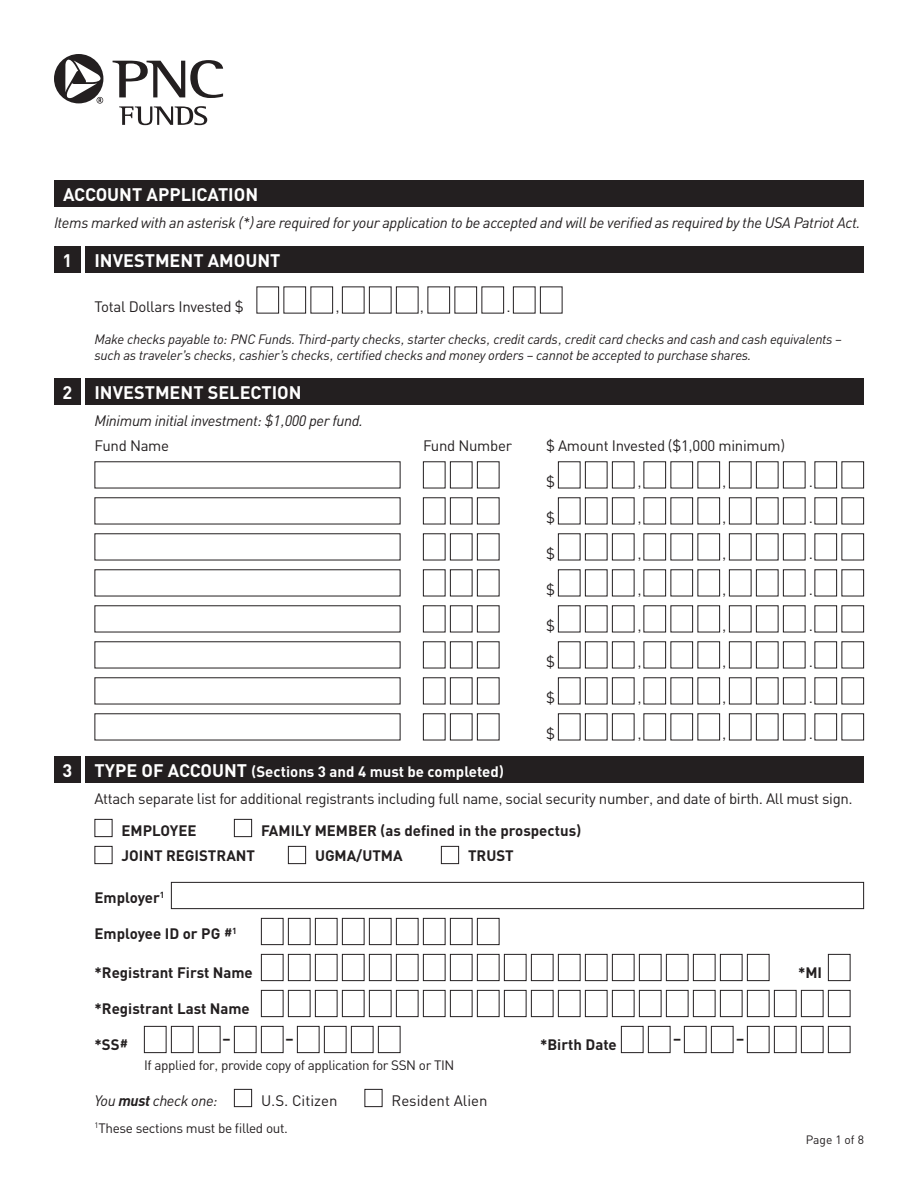
<style>
.page{position:relative;width:918px;height:1188px;background:#fff}
.page>*{position:absolute;margin:0;border:0;box-sizing:border-box;transform-origin:0 0}
.t1{font:700 18px "PNC Sans";color:#fff}
.t2{font:15px "PNC Sans";letter-spacing:-.025em;color:#231f20}
.t3{font:italic 15px "PNC Sans";letter-spacing:-.025em;color:#231f20}
.t4{font:700 15px "PNC Sans";color:#231f20}
.t5{font:700 15px "PNC Sans";color:#fff}
.t6{font:15px "PNC Sans";color:#231f20}
.t7{font:italic 13.5px/16.5px "PNC Sans";letter-spacing:-.02em;color:#231f20}
.t8{font:13.5px "PNC Sans";letter-spacing:-.025em;color:#231f20}
.t9{font:12px "PNC Sans";color:#231f20}
.s1{font-size:18px}
.s2{font-weight:700}
</style>
<div class="page">
<div style="left:54px;top:180px;width:810px;height:27px;background:#231f20"></div>
<svg style="left:113px;top:60px;width:110px;height:38px"></svg>
<svg style="left:54px;top:54px;width:49px;height:50px"></svg>
<svg style="left:119px;top:106px;width:88px;height:19px"></svg>
<div style="left:54px;top:246px;width:27px;height:27px;background:#231f20"></div>
<div style="left:54px;top:378px;width:27px;height:27px;background:#231f20"></div>
<div style="left:54px;top:756px;width:27px;height:27px;background:#231f20"></div>
<div style="left:86px;top:246px;width:778px;height:27px;background:#231f20"></div>
<div style="left:86px;top:378px;width:778px;height:27px;background:#231f20"></div>
<div style="left:86px;top:756px;width:778px;height:27px;background:#231f20"></div>
<svg style="left:94px;top:461px;width:307px;height:28px"></svg>
<svg style="left:94px;top:497px;width:307px;height:28px"></svg>
<svg style="left:94px;top:533px;width:307px;height:28px"></svg>
<svg style="left:94px;top:569px;width:307px;height:28px"></svg>
<svg style="left:94px;top:605px;width:307px;height:28px"></svg>
<svg style="left:94px;top:641px;width:307px;height:28px"></svg>
<svg style="left:94px;top:677px;width:307px;height:28px"></svg>
<svg style="left:94px;top:713px;width:307px;height:28px"></svg>
<svg style="left:171px;top:882px;width:693px;height:27px"></svg>
<svg style="left:256px;top:286px;width:77px;height:28px"></svg>
<svg style="left:558px;top:461px;width:77px;height:28px"></svg>
<svg style="left:558px;top:497px;width:77px;height:28px"></svg>
<svg style="left:558px;top:533px;width:77px;height:28px"></svg>
<svg style="left:558px;top:569px;width:77px;height:28px"></svg>
<svg style="left:558px;top:605px;width:77px;height:28px"></svg>
<svg style="left:558px;top:641px;width:77px;height:28px"></svg>
<svg style="left:558px;top:677px;width:77px;height:28px"></svg>
<svg style="left:558px;top:713px;width:77px;height:28px"></svg>
<svg style="left:423px;top:461px;width:77px;height:28px"></svg>
<svg style="left:423px;top:497px;width:77px;height:28px"></svg>
<svg style="left:423px;top:533px;width:77px;height:28px"></svg>
<svg style="left:423px;top:569px;width:77px;height:28px"></svg>
<svg style="left:423px;top:605px;width:77px;height:28px"></svg>
<svg style="left:423px;top:641px;width:77px;height:28px"></svg>
<svg style="left:423px;top:677px;width:77px;height:28px"></svg>
<svg style="left:423px;top:713px;width:77px;height:28px"></svg>
<svg style="left:342px;top:286px;width:77px;height:28px"></svg>
<svg style="left:643px;top:461px;width:77px;height:28px"></svg>
<svg style="left:643px;top:497px;width:77px;height:28px"></svg>
<svg style="left:643px;top:533px;width:77px;height:28px"></svg>
<svg style="left:643px;top:569px;width:77px;height:28px"></svg>
<svg style="left:643px;top:605px;width:77px;height:28px"></svg>
<svg style="left:643px;top:641px;width:77px;height:28px"></svg>
<svg style="left:643px;top:677px;width:77px;height:28px"></svg>
<svg style="left:643px;top:713px;width:77px;height:28px"></svg>
<svg style="left:427px;top:286px;width:77px;height:28px"></svg>
<svg style="left:729px;top:461px;width:77px;height:28px"></svg>
<svg style="left:729px;top:497px;width:77px;height:28px"></svg>
<svg style="left:729px;top:533px;width:77px;height:28px"></svg>
<svg style="left:729px;top:569px;width:77px;height:28px"></svg>
<svg style="left:729px;top:605px;width:77px;height:28px"></svg>
<svg style="left:729px;top:641px;width:77px;height:28px"></svg>
<svg style="left:729px;top:677px;width:77px;height:28px"></svg>
<svg style="left:729px;top:713px;width:77px;height:28px"></svg>
<svg style="left:513px;top:286px;width:50px;height:28px"></svg>
<svg style="left:814px;top:461px;width:50px;height:28px"></svg>
<svg style="left:814px;top:497px;width:50px;height:28px"></svg>
<svg style="left:814px;top:533px;width:50px;height:28px"></svg>
<svg style="left:814px;top:569px;width:50px;height:28px"></svg>
<svg style="left:814px;top:605px;width:50px;height:28px"></svg>
<svg style="left:814px;top:641px;width:50px;height:28px"></svg>
<svg style="left:814px;top:677px;width:50px;height:28px"></svg>
<svg style="left:814px;top:713px;width:50px;height:28px"></svg>
<svg style="left:94px;top:819px;width:19px;height:18px"></svg>
<svg style="left:234px;top:1089px;width:18px;height:18px"></svg>
<svg style="left:364px;top:1089px;width:19px;height:18px"></svg>
<svg style="left:234px;top:819px;width:18px;height:18px"></svg>
<svg style="left:94px;top:846px;width:19px;height:18px"></svg>
<svg style="left:288px;top:846px;width:18px;height:18px"></svg>
<svg style="left:441px;top:846px;width:18px;height:18px"></svg>
<svg style="left:828px;top:954px;width:23px;height:27px"></svg>
<svg style="left:144px;top:1026px;width:77px;height:27px"></svg>
<svg style="left:621px;top:1026px;width:50px;height:27px"></svg>
<svg style="left:234px;top:1026px;width:50px;height:27px"></svg>
<svg style="left:684px;top:1026px;width:50px;height:27px"></svg>
<svg style="left:747px;top:1026px;width:104px;height:27px"></svg>
<svg style="left:297px;top:1026px;width:104px;height:27px"></svg>
<svg style="left:261px;top:918px;width:239px;height:27px"></svg>
<svg style="left:261px;top:990px;width:590px;height:27px"></svg>
<svg style="left:261px;top:954px;width:509px;height:27px"></svg>
<h1 class="t1" style="left:63px;top:183px;width:197px">ACCOUNT APPLICATION</h1>
<p class="t3" style="left:54px;top:213px;width:808px">Items marked with an asterisk (*) are required for your application to be accepted and will be verified as required by the USA Patriot Act.</p>
<h1 class="t1" style="left:63px;top:249px;width:11px">1</h1>
<h1 class="t1" style="left:94px;top:249px;width:188px">INVESTMENT AMOUNT</h1>
<p class="t2" style="left:94px;top:297px;width:151px">Total Dollars Invested $</p>
<p class="t2" style="left:335px;top:297px;width:6px">,</p>
<p class="t2" style="left:420px;top:297px;width:6px">,</p>
<p class="t2" style="left:506px;top:297px;width:6px">.</p>
<p class="t7" style="left:94px;top:330px;width:749px">Make checks payable to: PNC Funds. Third-party checks, starter checks, credit cards, credit card checks and cash and cash equivalents – such as traveler’s checks, cashier’s checks, certified checks and money orders – cannot be accepted to purchase shares.</p>
<h1 class="t1" style="left:63px;top:381px;width:11px">2</h1>
<h1 class="t1" style="left:94px;top:381px;width:209px">INVESTMENT SELECTION</h1>
<p class="t3" style="left:94px;top:411px;width:270px">Minimum initial investment: $1,000 per fund.</p>
<p class="t2" style="left:95px;top:436px;width:76px">Fund Name</p>
<p class="t2" style="left:423px;top:436px;width:91px">Fund Number</p>
<p class="t2" style="left:546px;top:436px;width:240px">$ Amount Invested ($1,000 minimum)</p>
<p class="t2" style="left:546px;top:473px;width:10px">$</p>
<p class="t2" style="left:546px;top:509px;width:10px">$</p>
<p class="t2" style="left:546px;top:545px;width:10px">$</p>
<p class="t2" style="left:546px;top:581px;width:10px">$</p>
<p class="t2" style="left:546px;top:617px;width:10px">$</p>
<p class="t2" style="left:546px;top:653px;width:10px">$</p>
<p class="t2" style="left:546px;top:689px;width:10px">$</p>
<p class="t2" style="left:546px;top:725px;width:10px">$</p>
<p class="t2" style="left:638px;top:473px;width:6px">,</p>
<p class="t2" style="left:638px;top:509px;width:6px">,</p>
<p class="t2" style="left:638px;top:545px;width:6px">,</p>
<p class="t2" style="left:638px;top:581px;width:6px">,</p>
<p class="t2" style="left:638px;top:617px;width:6px">,</p>
<p class="t2" style="left:638px;top:653px;width:6px">,</p>
<p class="t2" style="left:638px;top:689px;width:6px">,</p>
<p class="t2" style="left:638px;top:725px;width:6px">,</p>
<p class="t2" style="left:722px;top:473px;width:6px">,</p>
<p class="t2" style="left:722px;top:509px;width:6px">,</p>
<p class="t2" style="left:722px;top:545px;width:6px">,</p>
<p class="t2" style="left:722px;top:581px;width:6px">,</p>
<p class="t2" style="left:722px;top:617px;width:6px">,</p>
<p class="t2" style="left:722px;top:653px;width:6px">,</p>
<p class="t2" style="left:722px;top:689px;width:6px">,</p>
<p class="t2" style="left:722px;top:725px;width:6px">,</p>
<p class="t2" style="left:809px;top:473px;width:6px">.</p>
<p class="t2" style="left:809px;top:509px;width:6px">.</p>
<p class="t2" style="left:809px;top:545px;width:6px">.</p>
<p class="t2" style="left:809px;top:581px;width:6px">.</p>
<p class="t2" style="left:809px;top:617px;width:6px">.</p>
<p class="t2" style="left:809px;top:653px;width:6px">.</p>
<p class="t2" style="left:809px;top:689px;width:6px">.</p>
<p class="t2" style="left:809px;top:725px;width:6px">.</p>
<h1 class="t1" style="left:63px;top:759px;width:11px">3</h1>
<p class="t5" style="left:94px;top:762px;width:411px"><span class="s1">TYPE OF ACCOUNT</span> (Sections 3 and 4 must be completed)</p>
<p class="t2" style="left:94px;top:789px;width:760px">Attach separate list for additional registrants including full name, social security number, and date of birth. All must sign.</p>
<p class="t4" style="left:122px;top:821px;width:77px">EMPLOYEE</p>
<p class="t4" style="left:261px;top:821px;width:322px">FAMILY MEMBER (as defined in the prospectus)</p>
<p class="t4" style="left:122px;top:846px;width:135px">JOINT REGISTRANT</p>
<p class="t4" style="left:94px;top:888px;width:72px">Employer<sup>1</sup></p>
<p class="t4" style="left:315px;top:846px;width:89px">UGMA/UTMA</p>
<p class="t4" style="left:468px;top:846px;width:47px">TRUST</p>
<p class="t4" style="left:94px;top:924px;width:144px">Employee ID or PG #<sup>1</sup></p>
<p class="t4" style="left:94px;top:963px;width:160px">*Registrant First Name</p>
<p class="t4" style="left:94px;top:999px;width:157px">*Registrant Last Name</p>
<p class="t4" style="left:798px;top:963px;width:26px">*MI</p>
<p class="t4" style="left:222px;top:1029px;width:10px">–</p>
<p class="t4" style="left:285px;top:1029px;width:10px">–</p>
<p class="t4" style="left:673px;top:1029px;width:10px">–</p>
<p class="t4" style="left:736px;top:1029px;width:10px">–</p>
<p class="t4" style="left:94px;top:1035px;width:35px">*SS#</p>
<p class="t4" style="left:540px;top:1035px;width:78px">*Birth Date</p>
<p class="t8" style="left:144px;top:1057px;width:312px">If applied for, provide copy of application for SSN or TIN</p>
<p class="t6" style="left:261px;top:1091px;width:78px">U.S. Citizen</p>
<p class="t6" style="left:392px;top:1091px;width:98px">Resident Alien</p>
<p class="t3" style="left:94px;top:1091px;width:125px">You <span class="s2">must</span> check one:</p>
<p class="t8" style="left:94px;top:1119px;width:195px"><sup>1</sup>These sections must be filled out.</p>
<p class="t9" style="left:806px;top:1132px;width:60px">Page 1 of 8</p>
</div>
